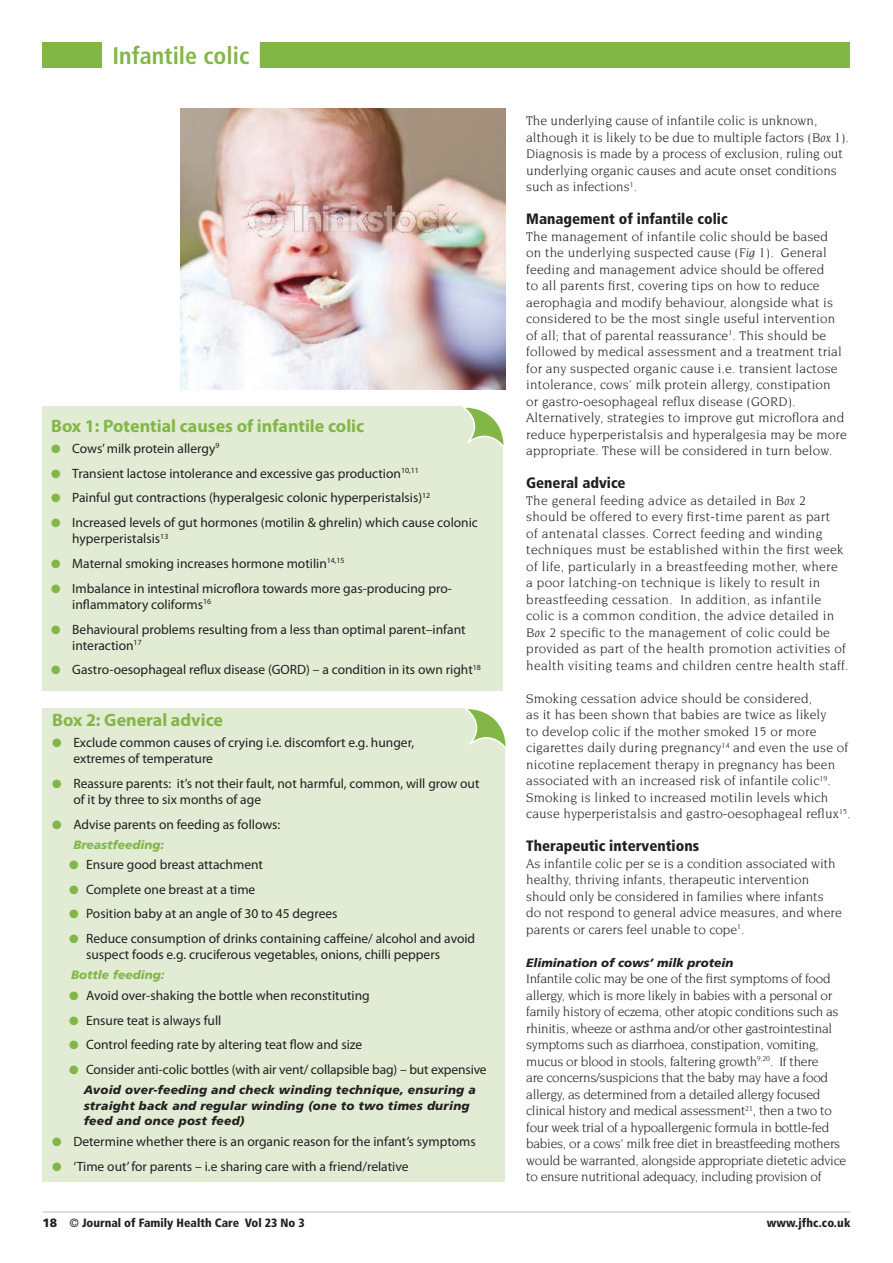
<style>
.page{position:relative;width:893px;height:1263px;background:#fff}
.page>*{position:absolute;margin:0;border:0;box-sizing:border-box;transform-origin:0 0}
.Running_Head{font:700 condensed 24px "Frutiger LT Std";color:#82b748}
.Article-tintbox_titl{font:700 18px "Myriad Pro";color:#82b748}
.Article-cross_A_head{font:900 condensed 15px "Frutiger LT Std";color:#231f20}
.Article-text{font:13.5px/16.5px "Novarese Std";letter-spacing:.01em;color:#231f20}
.t1{font:13.5px/16.2px "Myriad Pro";color:#231f20}
.Article-text-2{font:13.5px/16.5px "Novarese Std";letter-spacing:-.02em;color:#231f20}
.Article-tintbox_b_he{font:italic 900 12px/15.8px "Frutiger LT Std";letter-spacing:.02em;color:#231f20}
.t2{font:900 condensed 12px "Frutiger LT Std";color:#231f20}
.Article-cross_B_head{font:italic 900 12px "Frutiger LT Std";color:#231f20}
.Article-tintbox_b_he-2{font:italic 900 12px "Frutiger LT Std";color:#82b748}
.s1{color:#82b748}
.s2{font-style:italic}
.s3{font-stretch:normal}
.s4{font-weight:400}
</style>
<div class="page">
<hr style="left:43px;top:1211px;width:807px;height:2px;background:#d1d3d4">
<div style="left:43px;top:43px;width:807px;height:25px;background:#82b748"></div>
<div style="left:102px;top:42px;width:158px;height:27px;background:#fff"></div>
<div style="left:43px;top:407px;width:460px;height:284px;background:#e2ebd4"></div>
<svg style="left:459px;top:406px;width:45px;height:41px"></svg>
<div style="left:43px;top:708px;width:462px;height:473px;background:#e2ebd4"></div>
<svg style="left:464px;top:708px;width:42px;height:40px"></svg>
<img style="left:181px;top:109px;width:324px;height:280px">
<p class="Running_Head" style="left:113px;top:42px;width:138px">Infantile colic</p>
<p class="Article-tintbox_titl" style="left:51px;top:415px;width:315px">Box 1: Potential causes of infantile colic</p>
<p class="t1" style="left:51px;top:440px;width:170px"><span class="s1">●</span> Cows’ milk protein allergy<sup>9</sup></p>
<p class="t1" style="left:51px;top:465px;width:369px"><span class="s1">●</span> Transient lactose intolerance and excessive gas production<sup>10,11</sup></p>
<p class="t1" style="left:51px;top:489px;width:381px"><span class="s1">●</span> Painful gut contractions (hyperalgesic colonic hyperperistalsis)<sup>12</sup></p>
<p class="t1" style="left:72px;top:514px;width:407px;text-indent:-21px"><span class="s1">●</span> Increased levels of gut hormones (motilin &amp; ghrelin) which cause colonic hyperperistalsis<sup>13</sup></p>
<p class="t1" style="left:51px;top:555px;width:295px"><span class="s1">●</span> Maternal smoking increases hormone motilin<sup>14,15</sup></p>
<p class="t1" style="left:72px;top:580px;width:381px;text-indent:-21px"><span class="s1">●</span> Imbalance in intestinal microflora towards more gas-producing pro&shy;inflammatory coliforms<sup>16</sup></p>
<p class="t1" style="left:72px;top:621px;width:395px;text-indent:-21px"><span class="s1">●</span> Behavioural problems resulting from a less than optimal parent–infant interaction<sup>17</sup></p>
<p class="t1" style="left:51px;top:661px;width:431px"><span class="s1">●</span> Gastro-oesophageal reflux disease (GORD) – a condition in its own right<sup>18</sup></p>
<p class="Article-tintbox_titl" style="left:52px;top:708px;width:173px">Box 2: General advice</p>
<p class="t1" style="left:73px;top:734px;width:342px;text-indent:-21px"><span class="s1">●</span> Exclude common causes of crying i.e. discomfort e.g. hunger, extremes of temperature</p>
<p class="t1" style="left:73px;top:775px;width:408px;text-indent:-21px"><span class="s1">●</span> Reassure parents: it’s not their fault, not harmful, common, will grow out of it by three to six months of age</p>
<p class="t1" style="left:52px;top:816px;width:230px"><span class="s1">●</span> Advise parents on feeding as follows:</p>
<p class="Article-tintbox_b_he-2" style="left:73px;top:837px;width:92px">Breastfeeding:</p>
<p class="t1" style="left:69px;top:856px;width:195px"><span class="s1">●</span> Ensure good breast attachment</p>
<p class="t1" style="left:69px;top:881px;width:188px"><span class="s1">●</span> Complete one breast at a time</p>
<p class="t1" style="left:69px;top:906px;width:270px"><span class="s1">●</span> Position baby at an angle of 30 to 45 degrees</p>
<p class="t1" style="left:86px;top:930px;width:391px;text-indent:-17px"><span class="s1">●</span> Reduce consumption of drinks containing caffeine/ alcohol and avoid suspect foods e.g. cruciferous vegetables, onions, chilli peppers</p>
<p class="Article-tintbox_b_he-2" style="left:71px;top:968px;width:95px">Bottle feeding:</p>
<p class="t1" style="left:69px;top:987px;width:302px"><span class="s1">●</span> Avoid over-shaking the bottle when reconstituting</p>
<p class="t1" style="left:69px;top:1012px;width:154px"><span class="s1">●</span> Ensure teat is always full</p>
<p class="t1" style="left:69px;top:1036px;width:295px"><span class="s1">●</span> Control feeding rate by altering teat flow and size</p>
<p class="t1" style="left:69px;top:1061px;width:419px"><span class="s1">●</span> Consider anti-colic bottles (with air vent/ collapsible bag) – but expensive</p>
<p class="Article-tintbox_b_he" style="left:84px;top:1082px;width:393px">Avoid over-feeding and check winding technique, ensuring a straight back and regular winding (one to two times during feed and once post feed)</p>
<p class="t1" style="left:52px;top:1133px;width:425px"><span class="s1">●</span> Determine whether there is an organic reason for the infant’s symptoms</p>
<p class="t1" style="left:52px;top:1158px;width:358px"><span class="s1">●</span> ‘Time out’ for parents – i.e sharing care with a friend/relative</p>
<p class="Article-text" style="left:526px;top:112px;width:324px">The underlying cause of infantile colic is unknown, although it is likely to be due to multiple factors (<span class="s2">Box 1</span>).<br>Diagnosis is made by a process of exclusion, ruling out underlying organic causes and acute onset conditions such as infections<sup>1</sup>.</p>
<p class="Article-cross_A_head" style="left:526px;top:210px;width:203px">Management of infantile colic</p>
<p class="Article-text" style="left:526px;top:228px;width:322px">The management of infantile colic should be based<br>on the underlying suspected cause (<span class="s2">Fig 1</span>). General feeding and management advice should be offered<br>to all parents first, covering tips on how to reduce aerophagia and modify behaviour, alongside what is considered to be the most single useful intervention of all; that of parental reassurance<sup>1</sup>. This should be followed by medical assessment and a treatment trial for any suspected organic cause i.e. transient lactose intolerance, cows’ milk protein allergy, constipation<br>or gastro-oesophageal reflux disease (GORD).<br>Alternatively, strategies to improve gut microflora and reduce hyperperistalsis and hyperalgesia may be more appropriate. These will be considered in turn below.</p>
<p class="Article-cross_A_head" style="left:526px;top:474px;width:101px">General advice</p>
<p class="Article-text" style="left:526px;top:492px;width:324px">The general feeding advice as detailed in <span class="s2">Box 2 </span>should be offered to every first-time parent as part<br>of antenatal classes. Correct feeding and winding techniques must be established within the first week of life, particularly in a breastfeeding mother, where<br>a poor latching-on technique is likely to result in breastfeeding cessation. In addition, as infantile colic is a common condition, the advice detailed in <span class="s2">Box 2</span> specific to the management of colic could be provided as part of the health promotion activities of health visiting teams and children centre health staff.</p>
<p class="Article-text" style="left:526px;top:690px;width:326px">Smoking cessation advice should be considered,<br>as it has been shown that babies are twice as likely<br>to develop colic if the mother smoked 15 or more cigarettes daily during pregnancy<sup>14</sup> and even the use of nicotine replacement therapy in pregnancy has been associated with an increased risk of infantile colic<sup>19</sup>.<br>Smoking is linked to increased motilin levels which cause hyperperistalsis and gastro-oesophageal reflux<sup>15</sup>.</p>
<p class="Article-cross_A_head" style="left:526px;top:837px;width:174px">Therapeutic interventions</p>
<p class="Article-text" style="left:526px;top:855px;width:317px">As infantile colic per se is a condition associated with healthy, thriving infants, therapeutic intervention should only be considered in families where infants do not respond to general advice measures, and where parents or carers feel unable to cope<sup>1</sup>.</p>
<p class="Article-cross_B_head" style="left:526px;top:955px;width:209px">Elimination of cows’ milk protein</p>
<p class="Article-text-2" style="left:526px;top:970px;width:321px">Infantile colic may be one of the first symptoms of food allergy, which is more likely in babies with a personal or family history of eczema, other atopic conditions such as rhinitis, wheeze or asthma and/or other gastrointestinal symptoms such as diarrhoea, constipation, vomiting, mucus or blood in stools, faltering growth<sup>9,20</sup>. If there<br>are concerns/suspicions that the baby may have a food allergy, as determined from a detailed allergy focused clinical history and medical assessment<sup>21</sup>, then a two to four week trial of a hypoallergenic formula in bottle-fed babies, or a cows’ milk free diet in breastfeeding mothers would be warranted, alongside appropriate dietetic advice to ensure nutritional adequacy, including provision of</p>
<p class="t2" style="left:43px;top:1215px;width:264px"><span class="s3">18</span> <span class="s4">©</span> Journal of Family Health Care Vol 23 No 3</p>
<p class="t2" style="left:767px;top:1215px;width:85px">www.jfhc.co.uk</p>
</div>
